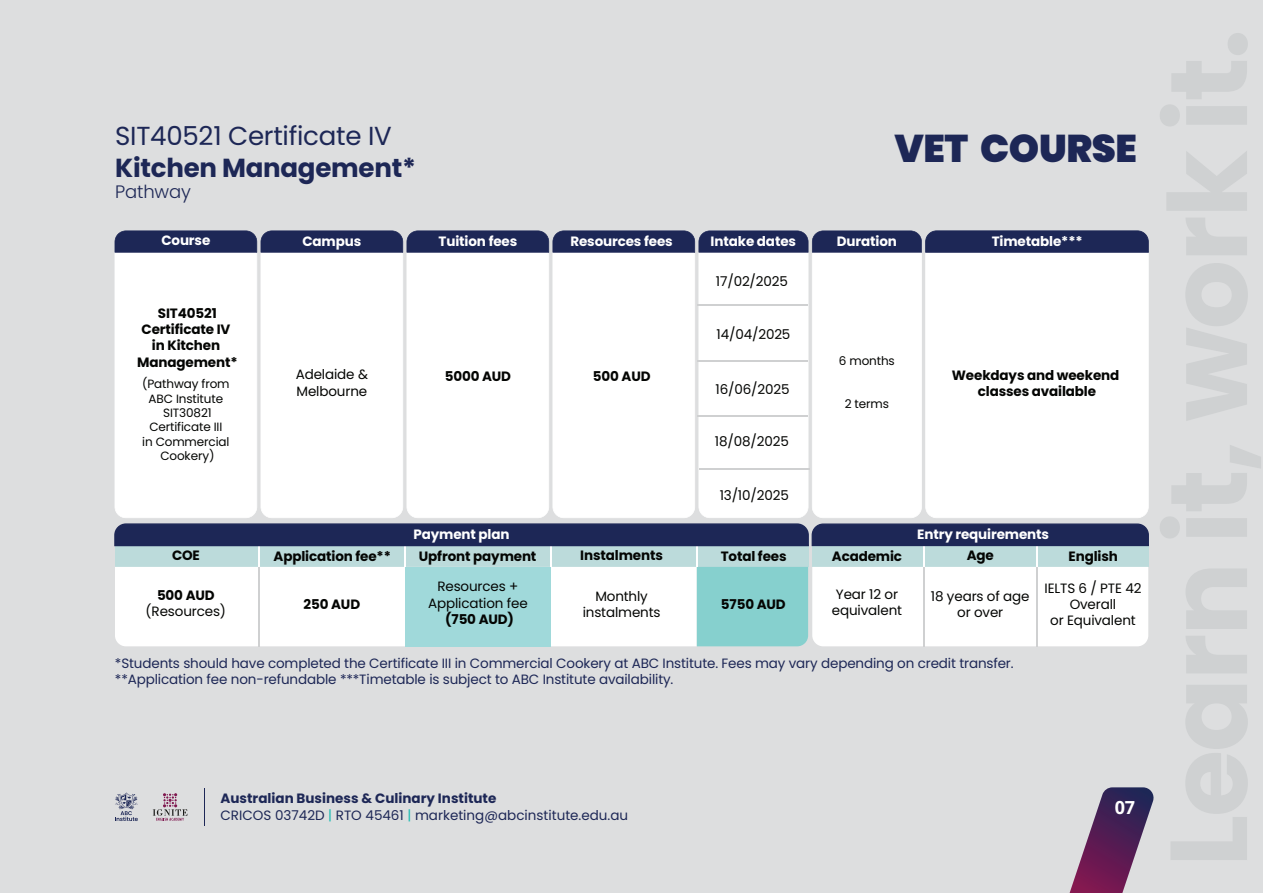
<style>
.page{position:relative;width:1263px;height:893px;background:#dddedf}
.page>*{position:absolute;margin:0;border:0;box-sizing:border-box;transform-origin:0 0}
.t1{font:900 38.55px "Poppins";letter-spacing:-.01em;color:#1d2756}
.t2{font:26.1px "Poppins";letter-spacing:-.01em;color:#1d2756}
.t3{font:700 26.1px "Poppins";letter-spacing:-.01em;color:#1d2756}
.t4{font:300 18px "Poppins";letter-spacing:-.01em;color:#1d2756}
.t5{font:700 18px "Open Sans";color:#fff}
.t6{font:13.5px/16.2px "Poppins";letter-spacing:-.01em;color:#1d2756}
.t7{font:13.5px/16.2px "Poppins";letter-spacing:-.01em;color:#040503;text-align:center}
.t8{font:700 13.5px/16.2px "Poppins";letter-spacing:-.01em;color:#040503;text-align:center}
.t9{font:700 13.5px "Poppins";letter-spacing:-.01em;color:#fff}
.t10{font:12px/14.4px "Poppins";letter-spacing:-.01em;color:#040503;text-align:center}
.s1{font-weight:700}
.s2{color:#1dbbb3}
</style>
<div class="page">
<hr style="left:258px;top:566px;width:1px;height:81px;background:#cfd0d1">
<hr style="left:923px;top:566px;width:1px;height:81px;background:#cfd0d1">
<hr style="left:1036px;top:566px;width:1px;height:81px;background:#cfd0d1">
<svg style="left:114px;top:230px;width:1035px;height:416px;background:#dde3e8"></svg>
<svg style="left:1171px;top:685px;width:77px;height:175px"></svg>
<svg style="left:1186px;top:636px;width:61px;height:37px"></svg>
<svg style="left:1186px;top:569px;width:61px;height:60px"></svg>
<svg style="left:1160px;top:445px;width:101px;height:93px"></svg>
<svg style="left:1186px;top:263px;width:62px;height:158px"></svg>
<svg style="left:1186px;top:218px;width:61px;height:37px"></svg>
<svg style="left:1167px;top:151px;width:80px;height:60px"></svg>
<svg style="left:1160px;top:61px;width:87px;height:65px"></svg>
<svg style="left:1228px;top:33px;width:20px;height:22px"></svg>
<svg style="left:115px;top:793px;width:23px;height:28px"></svg>
<svg style="left:153px;top:793px;width:34px;height:28px"></svg>
<hr style="left:204px;top:788px;width:1px;height:38px;background:#1d2756">
<svg style="left:1069px;top:787px;width:85px;height:106px"></svg>
<hr style="left:698px;top:305px;width:110px;height:1px;background:#cfd0d1">
<hr style="left:698px;top:361px;width:110px;height:1px;background:#cfd0d1">
<hr style="left:698px;top:416px;width:110px;height:1px;background:#cfd0d1">
<hr style="left:699px;top:469px;width:110px;height:1px;background:#cfd0d1">
<h2 class="t2" style="left:115px;top:121px;width:278px">SIT40521 Certificate IV</h2>
<h2 class="t3" style="left:115px;top:152px;width:302px">Kitchen Management*</h2>
<h3 class="t4" style="left:115px;top:181px;width:77px">Pathway</h3>
<h1 class="t1" style="left:894px;top:126px;width:244px">VET COURSE</h1>
<p class="t9" style="left:161px;top:233px;width:50px">Course</p>
<p class="t9" style="left:302px;top:233px;width:60px">Campus</p>
<p class="t9" style="left:439px;top:233px;width:80px">Tuition fees</p>
<p class="t9" style="left:570px;top:233px;width:104px">Resources fees</p>
<p class="t9" style="left:711px;top:233px;width:87px">Intake dates</p>
<p class="t9" style="left:837px;top:233px;width:62px">Duration</p>
<p class="t9" style="left:992px;top:233px;width:92px">Timetable***</p>
<p class="t8" style="left:137px;top:305px;width:102px">SIT40521<br>Certificate IV in Kitchen<br>Management*</p>
<p class="t10" style="left:142px;top:377px;width:89px">(Pathway from<br>ABC Institute<br>SIT30821<br>Certificate III<br>in Commercial<br>Cookery)</p>
<p class="t7" style="left:716px;top:273px;width:74px">17/02/2025</p>
<p class="t7" style="left:296px;top:367px;width:74px">Adelaide &amp;</p>
<p class="t8" style="left:445px;top:368px;width:68px">5000 AUD</p>
<p class="t8" style="left:593px;top:368px;width:59px">500 AUD</p>
<p class="t7" style="left:296px;top:383px;width:72px">Melbourne</p>
<p class="t7" style="left:716px;top:326px;width:75px">14/04/2025</p>
<p class="t7" style="left:716px;top:381px;width:76px">16/06/2025</p>
<p class="t7" style="left:715px;top:433px;width:75px">18/08/2025</p>
<p class="t7" style="left:720px;top:487px;width:71px">13/10/2025</p>
<p class="t10" style="left:839px;top:354px;width:58px">6 months</p>
<p class="t10" style="left:845px;top:397px;width:46px">2 terms</p>
<p class="t8" style="left:952px;top:367px;width:169px">Weekdays and weekend classes available</p>
<p class="t9" style="left:413px;top:526px;width:98px">Payment plan</p>
<p class="t9" style="left:917px;top:527px;width:133px">Entry requirements</p>
<p class="t8" style="left:172px;top:548px;width:29px">COE</p>
<p class="t8" style="left:274px;top:548px;width:119px">Application fee**</p>
<p class="t8" style="left:419px;top:548px;width:119px">Upfront payment</p>
<p class="t8" style="left:580px;top:547px;width:84px">Instalments</p>
<p class="t8" style="left:721px;top:548px;width:67px">Total fees</p>
<p class="t8" style="left:832px;top:548px;width:72px">Academic</p>
<p class="t8" style="left:967px;top:547px;width:29px">Age</p>
<p class="t8" style="left:1068px;top:548px;width:51px">English</p>
<p class="t8" style="left:157px;top:587px;width:59px">500 AUD</p>
<p class="t7" style="left:146px;top:603px;width:82px">(Resources)</p>
<p class="t8" style="left:304px;top:596px;width:58px">250 AUD</p>
<p class="t7" style="left:583px;top:588px;width:79px">Monthly instalments</p>
<p class="t8" style="left:721px;top:596px;width:66px">5750 AUD</p>
<p class="t7" style="left:832px;top:586px;width:72px;text-align:left">Year 12 or equivalent</p>
<p class="t7" style="left:931px;top:588px;width:100px">18 years of age or over</p>
<p class="t7" style="left:1044px;top:580px;width:98px">IELTS 6 / PTE 42<br>Overall<br>or Equivalent</p>
<p class="t6" style="left:115px;top:655px;width:900px">*Students should have completed the Certificate III in Commercial Cookery at ABC Institute. Fees may vary depending on credit transfer. **Application fee non-refundable ***Timetable is subject to ABC Institute availability.</p>
<p class="t7" style="left:428px;top:578px;width:101px">Resources +<br>Application fee</p>
<p class="t8" style="left:445px;top:611px;width:70px">(750 AUD)</p>
<p class="t6" style="left:220px;top:790px;width:409px;line-height:16.6px"><span class="s1">Australian Business &amp; Culinary Institute<br></span>CRICOS 03742D <span class="s2">|</span> RTO 45461 <span class="s2">|</span> marketing@abcinstitute.edu.au</p>
<h3 class="t5" style="left:1115px;top:795px;width:22px">07</h3>
</div>
